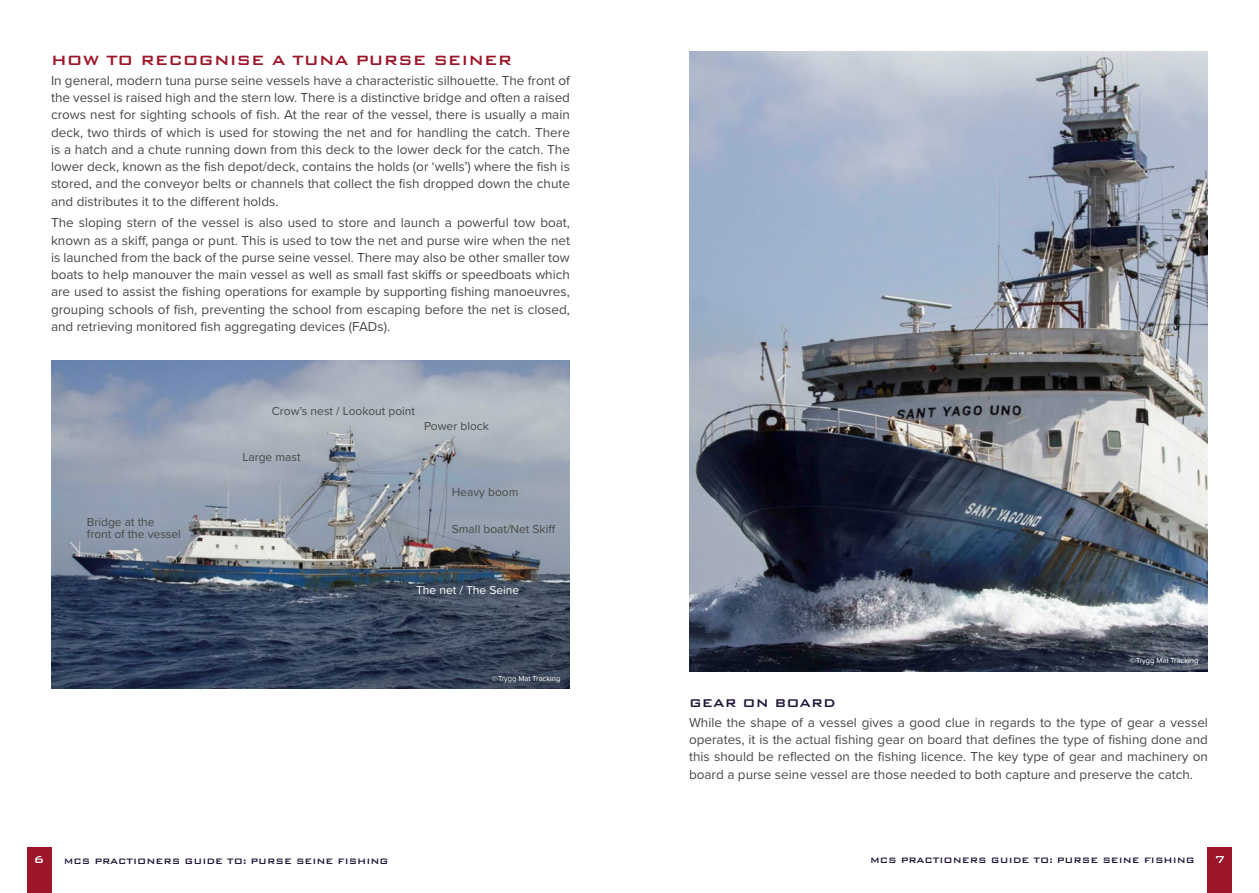
<style>
.page{position:relative;width:1259px;height:893px;background:#fff}
.page>*{position:absolute;margin:0;border:0;box-sizing:border-box;transform-origin:0 0}
.t1{font:500 18px "Bank Gothic BT";color:#9d1529}
.t2{font:500 15px "Bank Gothic BT";color:#21153a}
.t3{font:13.5px/17.2px "Proxima Nova";color:#484848;text-align:justify}
.t4{font:500 13.5px "Bank Gothic BT";color:#fff}
.t5{font:12px/12px "Proxima Nova";color:#484848}
.t6{font:12px "Proxima Nova";color:#fff}
.t7{font:500 10.5px "Bank Gothic BT";color:#21153a}
.t8{font:7.5px "Proxima Nova";color:#fff}
</style>
<div class="page">
<img style="left:51px;top:360px;width:519px;height:329px">
<img style="left:689px;top:51px;width:519px;height:621px">
<div style="left:1208px;top:847px;width:24px;height:46px;background:#9d1529"></div>
<div style="left:27px;top:847px;width:24px;height:46px;background:#9d1529"></div>
<h1 class="t1" style="left:51px;top:50px;width:462px">HOW TO RECOGNISE A TUNA PURSE SEINER</h1>
<p class="t3" style="left:51px;top:71px;width:520px">In general, modern tuna purse seine vessels have a characteristic silhouette. The front of the vessel is raised high and the stern low. There is a distinctive bridge and often a raised crows nest for sighting schools of fish. At the rear of the vessel, there is usually a main deck, two thirds of which is used for stowing the net and for handling the catch. There is a hatch and a chute running down from this deck to the lower deck for the catch. The lower deck, known as the fish depot/deck, contains the holds (or ‘wells’) where the fish is stored, and the conveyor belts or channels that collect the fish dropped down the chute and distributes it to the different holds.</p>
<p class="t3" style="left:51px;top:214px;width:520px">The sloping stern of the vessel is also used to store and launch a powerful tow boat, known as a skiff, panga or punt. This is used to tow the net and purse wire when the net is launched from the back of the purse seine vessel. There may also be other smaller tow boats to help manouver the main vessel as well as small fast skiffs or speedboats which are used to assist the fishing operations for example by supporting fishing manoeuvres, grouping schools of fish, preventing the school from escaping before the net is closed, and retrieving monitored fish aggregating devices (FADs).</p>
<p class="t5" style="left:87px;top:515px;width:95px">Bridge at the front of the vessel</p>
<p class="t5" style="left:272px;top:404px;width:145px">Crow’s nest / Lookout point</p>
<p class="t5" style="left:242px;top:451px;width:60px">Large mast</p>
<p class="t5" style="left:424px;top:419px;width:66px">Power block</p>
<p class="t5" style="left:452px;top:486px;width:68px">Heavy boom</p>
<p class="t5" style="left:452px;top:522px;width:105px">Small boat/Net Skiff</p>
<p class="t6" style="left:416px;top:581px;width:105px">The net / The Seine</p>
<p class="t8" style="left:492px;top:673px;width:70px">©Trygg Mat Tracking</p>
<p class="t8" style="left:1130px;top:655px;width:70px">©Trygg Mat Tracking</p>
<p class="t2" style="left:689px;top:694px;width:148px">GEAR ON BOARD</p>
<p class="t3" style="left:689px;top:713px;width:520px">While the shape of a vessel gives a good clue in regards to the type of gear a vessel operates, it is the actual fishing gear on board that defines the type of fishing done and this should be reflected on the fishing licence. The key type of gear and machinery on board a purse seine vessel are those needed to both capture and preserve the catch.</p>
<p class="t4" style="left:34px;top:852px;width:12px">6</p>
<p class="t7" style="left:64px;top:856px;width:326px">MCS PRACTIONERS GUIDE TO: PURSE SEINE FISHING</p>
<p class="t7" style="left:870px;top:855px;width:326px">MCS PRACTIONERS GUIDE TO: PURSE SEINE FISHING</p>
<p class="t4" style="left:1214px;top:852px;width:12px">7</p>
</div>
